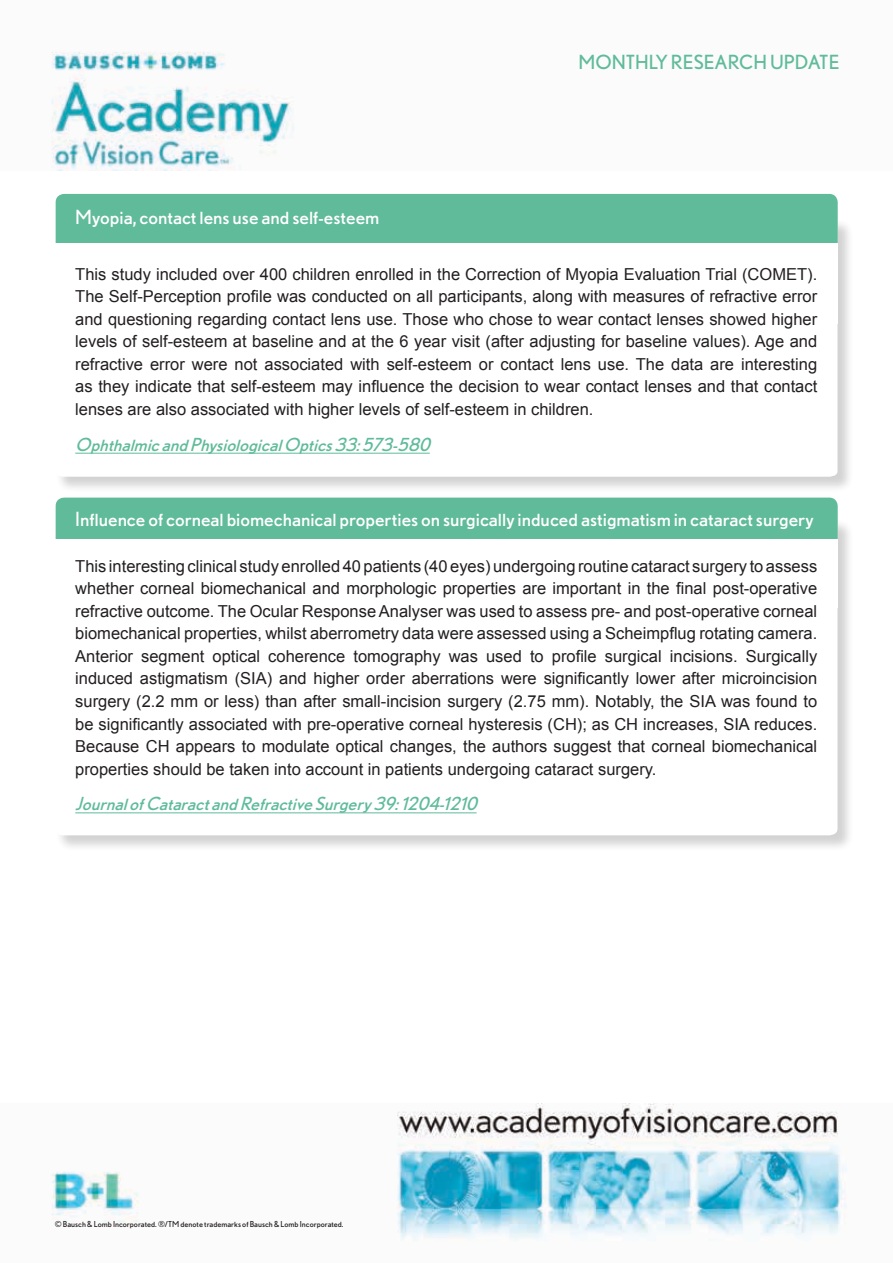
<style>
.page{position:relative;width:893px;height:1263px;background:#fff}
.page>*{position:absolute;margin:0;border:0;box-sizing:border-box;transform-origin:0 0}
.t1{font:19.5px "Nobel BL";color:#fff}
.t2{font:19.5px "Nobel BL";color:#5fbb9a}
.t3{font:italic 18px "Nobel BL";color:#5fbb9a}
.t4{font:16.5px/22.5px "Arial";color:#231f20;text-align:justify}
.t5{font:8.25px "Nobel BL";color:#231f20}
</style>
<div class="page">
<img style="left:51px;top:1136px;width:796px;height:105px">
<img style="left:51px;top:51px;width:243px;height:120px">
<svg style="left:397px;top:1103px;width:441px;height:33px;fill:#f5f4f5"></svg>
<div style="left:56px;top:218px;width:798px;height:276px;background:#231f20;opacity:.2"></div>
<svg style="left:55px;top:218px;width:782px;height:259px"></svg>
<div style="left:56px;top:194px;width:782px;height:105px;background:#5fbb9a;border-radius:9px"></div>
<div style="left:51px;top:243px;width:787px;height:81px;background:#fff"></div>
<hr style="left:75px;top:453px;width:355px;height:1px;background:#5fbb9a">
<div style="left:56px;top:518px;width:798px;height:334px;background:#231f20;opacity:.2"></div>
<svg style="left:55px;top:518px;width:782px;height:317px"></svg>
<div style="left:56px;top:498px;width:782px;height:88px;background:#5fbb9a;border-radius:9px"></div>
<div style="left:51px;top:539px;width:787px;height:68px;background:#fff"></div>
<hr style="left:75px;top:813px;width:402px;height:1px;background:#5fbb9a">
<p class="t1" style="left:75px;top:206px;width:306px">Myopia, contact lens use and self-esteem</p>
<p class="t2" style="left:578px;top:51px;width:262px">MONTHLY RESEARCH UPDATE</p>
<p class="t4" style="left:75px;top:263px;width:743px">This study included over 400 children enrolled in the Correction of Myopia Evaluation Trial (COMET).<br>The Self-Perception profile was conducted on all participants, along with measures of refractive error and questioning regarding contact lens use. Those who chose to wear contact lenses showed higher levels of self-esteem at baseline and at the 6 year visit (after adjusting for baseline values). Age and refractive error were not associated with self-esteem or contact lens use. The data are interesting as they indicate that self-esteem may influence the decision to wear contact lenses and that contact lenses are also associated with higher levels of self-esteem in children.</p>
<p class="t3" style="left:75px;top:434px;width:361px">OphthalmicandPhysiologicalOptics33:573-580</p>
<p class="t1" style="left:75px;top:507px;width:740px">Influence of corneal biomechanical properties on surgically induced astigmatism in cataract surgery</p>
<p class="t4" style="left:75px;top:555px;width:743px">This interesting clinical study enrolled 40 patients (40 eyes) undergoing routine cataract surgery to assess whether corneal biomechanical and morphologic properties are important in the final post-operative refractive outcome. The Ocular Response Analyser was used to assess pre- and post-operative corneal biomechanical properties, whilst aberrometry data were assessed using a Scheimpflug rotating camera.<br>Anterior segment optical coherence tomography was used to profile surgical incisions. Surgically induced astigmatism (SIA) and higher order aberrations were significantly lower after microincision surgery (2.2 mm or less) than after small-incision surgery (2.75 mm). Notably, the SIA was found to be significantly associated with pre-operative corneal hysteresis (CH); as CH increases, SIA reduces.<br>Because CH appears to modulate optical changes, the authors suggest that corneal biomechanical properties should be taken into account in patients undergoing cataract surgery.</p>
<p class="t3" style="left:75px;top:794px;width:408px">JournalofCataractandRefractiveSurgery39:1204-1210</p>
<p class="t5" style="left:55px;top:1219px;width:290px">© Bausch &amp; Lomb Incorporated. ®/TM denote trademarks of Bausch &amp; Lomb Incorporated.</p>
</div>
